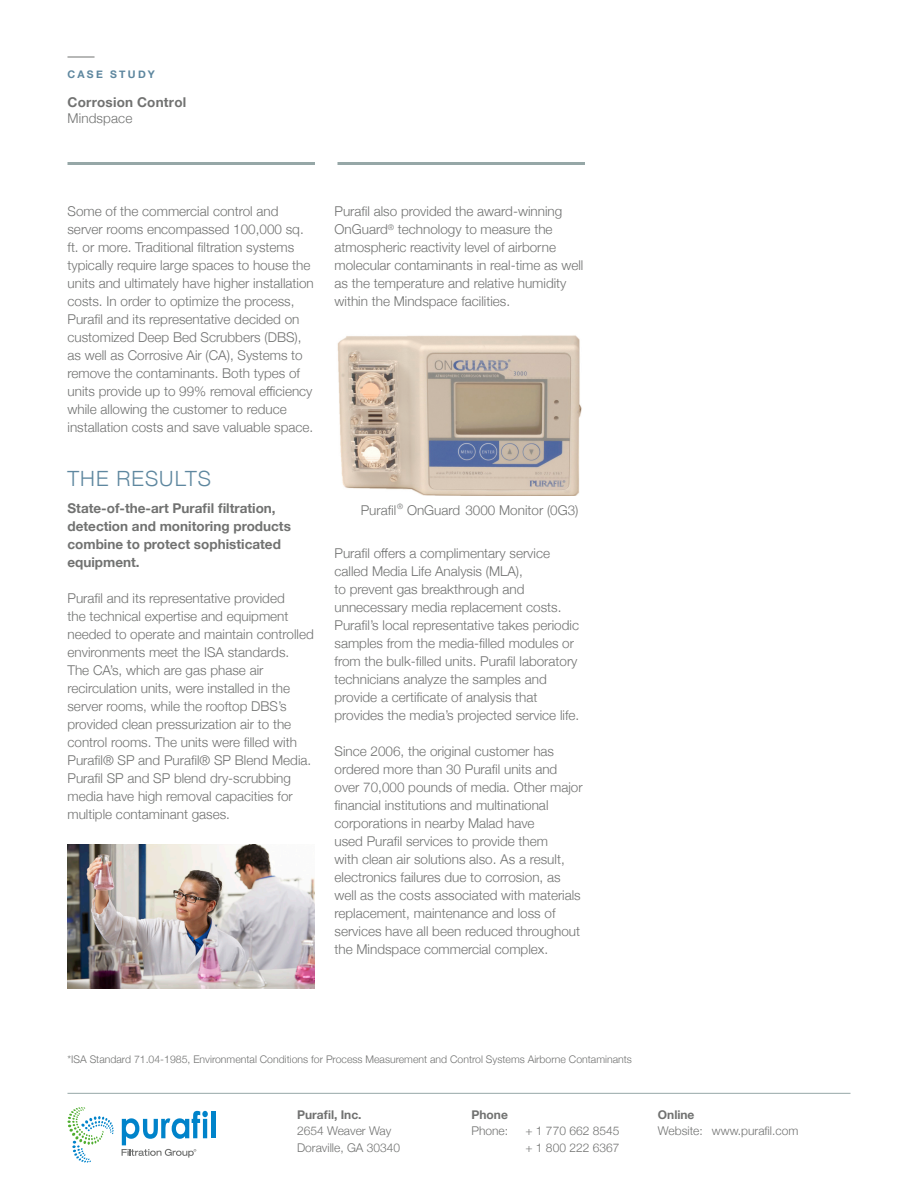
<style>
.page{position:relative;width:918px;height:1188px;background:#fff}
.page>*{position:absolute;margin:0;border:0;box-sizing:border-box;transform-origin:0 0}
.Description{font:300 21px "Helvetica Neue";letter-spacing:.05em;color:#5e879f}
.Description-2{font:300 13.5px/18px "Helvetica Neue";color:#717271}
.Description-3{font:700 13.5px/18px "Helvetica Neue";color:#717271}
.t1{font:300 12px/16.5px "Helvetica Neue";color:#717271}
.t2{font:700 12px "Helvetica Neue";color:#717271}
.Description-4{font:300 10.5px "Helvetica Neue";color:#717271}
.t3{font:700 10.5px "Helvetica Neue";letter-spacing:.22em;color:#5e879f}
</style>
<div class="page">
<div style="left:211px;top:1111px;width:5px;height:27px;background:#0083ca"></div>
<svg style="left:68px;top:1107px;width:46px;height:56px"></svg>
<svg style="left:122px;top:1111px;width:86px;height:47px"></svg>
<svg style="left:67px;top:57px;width:28px;height:1px"></svg>
<hr style="left:68px;top:1093px;width:782px;height:1px;background:#96a7a7">
<hr style="left:338px;top:162px;width:247px;height:3px;background:#96a7a7">
<hr style="left:68px;top:162px;width:247px;height:3px;background:#96a7a7">
<img style="left:337px;top:335px;width:245px;height:161px">
<img style="left:68px;top:845px;width:247px;height:144px">
<p class="t3" style="left:68px;top:66px;width:89px">CASE STUDY</p>
<p class="Description-3" style="left:68px;top:93px;width:120px">Corrosion Control</p>
<p class="Description-2" style="left:68px;top:109px;width:66px">Mindspace</p>
<p class="Description-2" style="left:68px;top:202px;width:248px">Some of the commercial control and server rooms encompassed 100,000 sq. ft. or more. Traditional filtration systems typically require large spaces to house the units and ultimately have higher installation costs. In order to optimize the process, Purafil and its representative decided on customized Deep Bed Scrubbers (DBS), as well as Corrosive Air (CA), Systems to remove the contaminants. Both types of units provide up to 99% removal efficiency while allowing the customer to reduce installation costs and save valuable space.</p>
<p class="Description" style="left:68px;top:462px;width:145px">THE RESULTS</p>
<p class="Description-3" style="left:68px;top:500px;width:225px">State-of-the-art Purafil filtration, detection and monitoring products combine to protect sophisticated equipment.</p>
<p class="Description-2" style="left:68px;top:589px;width:248px">Purafil and its representative provided<br>the technical expertise and equipment needed to operate and maintain controlled environments meet the ISA standards.</p>
<p class="Description-2" style="left:68px;top:661px;width:245px">The CA’s, which are gas phase air recirculation units, were installed in the server rooms, while the rooftop DBS’s provided clean pressurization air to the control rooms. The units were filled with Purafil® SP and Purafil® SP Blend Media.<br>Purafil SP and SP blend dry-scrubbing media have high removal capacities for multiple contaminant gases.</p>
<p class="Description-2" style="left:335px;top:202px;width:250px">Purafil also provided the award-winning OnGuard<sup>®</sup> technology to measure the atmospheric reactivity level of airborne molecular contaminants in real-time as well as the temperature and relative humidity within the Mindspace facilities.</p>
<p class="Description-2" style="left:361px;top:500px;width:219px">Purafil <sup>®</sup> OnGuard 3000 Monitor (0G3)</p>
<p class="Description-2" style="left:335px;top:544px;width:246px">Purafil offers a complimentary service called Media Life Analysis (MLA),<br>to prevent gas breakthrough and unnecessary media replacement costs.<br>Purafil’s local representative takes periodic samples from the media-filled modules or from the bulk-filled units. Purafil laboratory technicians analyze the samples and provide a certificate of analysis that provides the media’s projected service life.</p>
<p class="Description-2" style="left:335px;top:742px;width:250px">Since 2006, the original customer has ordered more than 30 Purafil units and over 70,000 pounds of media. Other major financial institutions and multinational corporations in nearby Malad have<br>used Purafil services to provide them<br>with clean air solutions also. As a result, electronics failures due to corrosion, as well as the costs associated with materials replacement, maintenance and loss of services have all been reduced throughout the Mindspace commercial complex.</p>
<p class="Description-4" style="left:68px;top:1051px;width:566px">*ISA Standard 71.04-1985, Environmental Conditions for Process Measurement and Control Systems Airborne Contaminants</p>
<p class="t2" style="left:297px;top:1105px;width:66px">Purafil, Inc.</p>
<p class="t1" style="left:297px;top:1122px;width:105px">2654 Weaver Way<br>Doraville, GA 30340</p>
<p class="t2" style="left:471px;top:1105px;width:38px">Phone</p>
<p class="t1" style="left:471px;top:1122px;width:38px">Phone:</p>
<p class="t1" style="left:525px;top:1122px;width:95px">+ 1 770 662 8545 + 1 800 222 6367</p>
<p class="t2" style="left:658px;top:1105px;width:38px">Online</p>
<p class="t1" style="left:658px;top:1122px;width:142px">Website: www.purafil.com</p>
</div>
